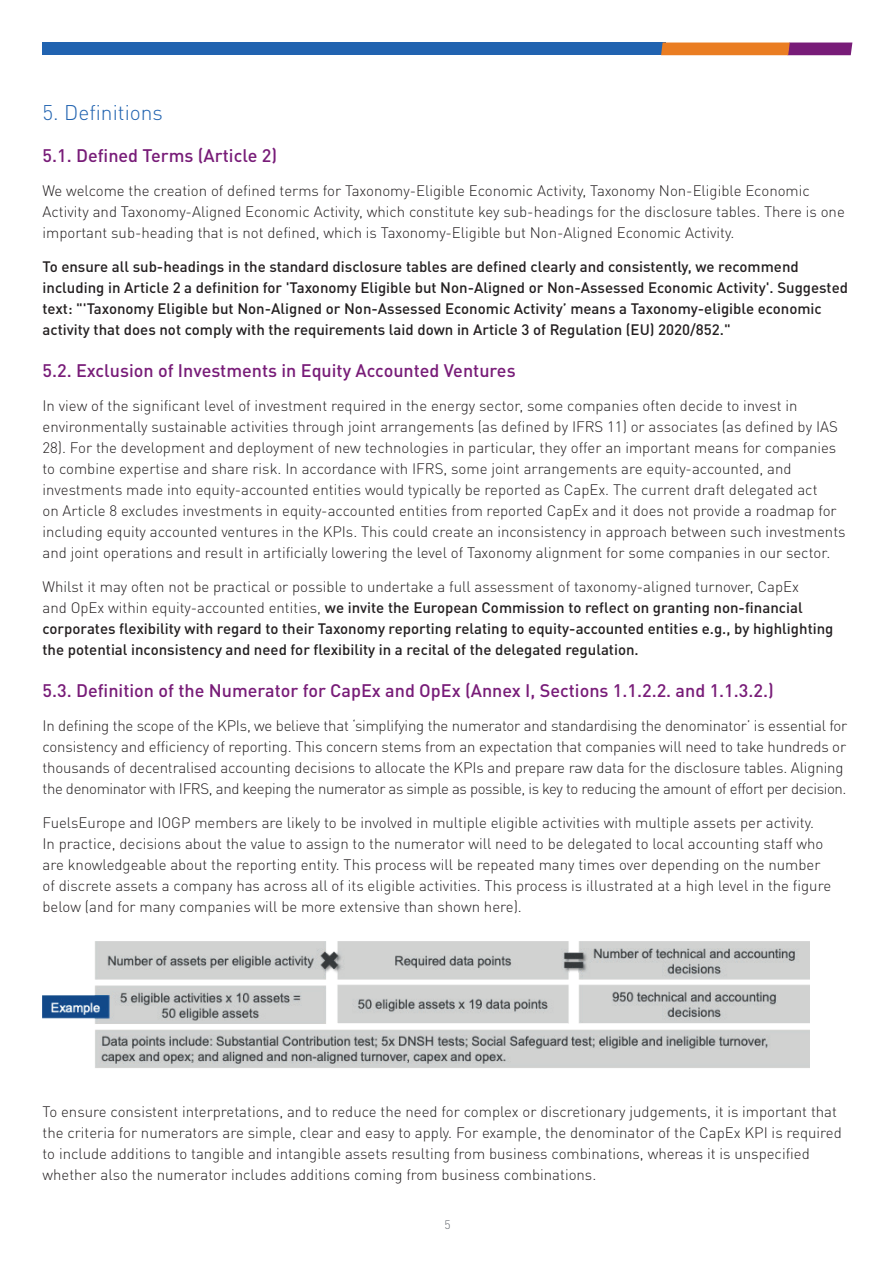
<style>
.page{position:relative;width:893px;height:1263px;background:#fff}
.page>*{position:absolute;margin:0;border:0;box-sizing:border-box;transform-origin:0 0}
.t1{font:300 21px "DIN Pro";color:#2163b0}
.t2{font:500 18px "DIN Pro";color:#781c78}
.t3{font:300 15px/21px "DIN Pro";color:#231f20}
.t4{font:500 15px/21px "DIN Pro";color:#231f20}
.t5{font:300 12px "DIN Pro";color:#5f6369}
.s1{font-weight:300}
</style>
<div class="page">
<div style="left:43px;top:43px;width:623px;height:12px;background:#2163b0"></div>
<svg style="left:661px;top:43px;width:191px;height:12px;background:#c35d3f"></svg>
<img style="left:43px;top:941px;width:766px;height:127px">
<h1 class="t1" style="left:43px;top:96px;width:122px">5. Definitions</h1>
<p class="t2" style="left:43px;top:141px;width:236px">5.1. Defined Terms (Article 2)</p>
<p class="t3" style="left:43px;top:179px;width:804px">We welcome the creation of defined terms for Taxonomy-Eligible Economic Activity, Taxonomy Non-Eligible Economic<br>Activity and Taxonomy-Aligned Economic Activity, which constitute key sub-headings for the disclosure tables. There is one important sub-heading that is not defined, which is Taxonomy-Eligible but Non-Aligned Economic Activity.</p>
<p class="t4" style="left:43px;top:254px;width:807px">To ensure all sub-headings in the standard disclosure tables are defined clearly and consistently, we recommend including in Article 2 a definition for 'Taxonomy Eligible but Non-Aligned or Non-Assessed Economic Activity'. Suggested text: "'Taxonomy Eligible but Non-Aligned or Non-Assessed Economic Activity’ means a Taxonomy-eligible economic activity that does not comply with the requirements laid down in Article 3 of Regulation (EU) 2020/852."</p>
<p class="t2" style="left:43px;top:356px;width:475px">5.2. Exclusion of Investments in Equity Accounted Ventures</p>
<p class="t3" style="left:43px;top:394px;width:804px">In view of the significant level of investment required in the energy sector, some companies often decide to invest in environmentally sustainable activities through joint arrangements (as defined by IFRS 11) or associates (as defined by IAS 28). For the development and deployment of new technologies in particular, they offer an important means for companies to combine expertise and share risk. In accordance with IFRS, some joint arrangements are equity-accounted, and investments made into equity-accounted entities would typically be reported as CapEx. The current draft delegated act<br>on Article 8 excludes investments in equity-accounted entities from reported CapEx and it does not provide a roadmap for including equity accounted ventures in the KPIs. This could create an inconsistency in approach between such investments and joint operations and result in artificially lowering the level of Taxonomy alignment for some companies in our sector.</p>
<p class="t4" style="left:43px;top:574px;width:792px"><span class="s1">Whilst it may often not be practical or possible to undertake a full assessment of taxonomy-aligned turnover, CapEx<br>and OpEx within equity-accounted entities,</span> we invite the European Commission to reflect on granting non-financial corporates flexibility with regard to their Taxonomy reporting relating to equity-accounted entities e.g., by highlighting the potential inconsistency and need for flexibility in a recital of the delegated regulation.</p>
<p class="t2" style="left:43px;top:676px;width:733px">5.3. Definition of the Numerator for CapEx and OpEx (Annex I, Sections 1.1.2.2. and 1.1.3.2.)</p>
<p class="t3" style="left:43px;top:714px;width:806px">In defining the scope of the KPIs, we believe that ‘simplifying the numerator and standardising the denominator’ is essential for consistency and efficiency of reporting. This concern stems from an expectation that companies will need to take hundreds or thousands of decentralised accounting decisions to allocate the KPIs and prepare raw data for the disclosure tables. Aligning the denominator with IFRS, and keeping the numerator as simple as possible, is key to reducing the amount of effort per decision.</p>
<p class="t3" style="left:43px;top:810px;width:790px">FuelsEurope and IOGP members are likely to be involved in multiple eligible activities with multiple assets per activity.<br>In practice, decisions about the value to assign to the numerator will need to be delegated to local accounting staff who are knowledgeable about the reporting entity. This process will be repeated many times over depending on the number of discrete assets a company has across all of its eligible activities. This process is illustrated at a high level in the figure below (and for many companies will be more extensive than shown here).</p>
<p class="t3" style="left:43px;top:1100px;width:801px">To ensure consistent interpretations, and to reduce the need for complex or discretionary judgements, it is important that the criteria for numerators are simple, clear and easy to apply. For example, the denominator of the CapEx KPI is required to include additions to tangible and intangible assets resulting from business combinations, whereas it is unspecified whether also the numerator includes additions coming from business combinations.</p>
<p class="t5" style="left:444px;top:1215px;width:8px">5</p>
</div>
